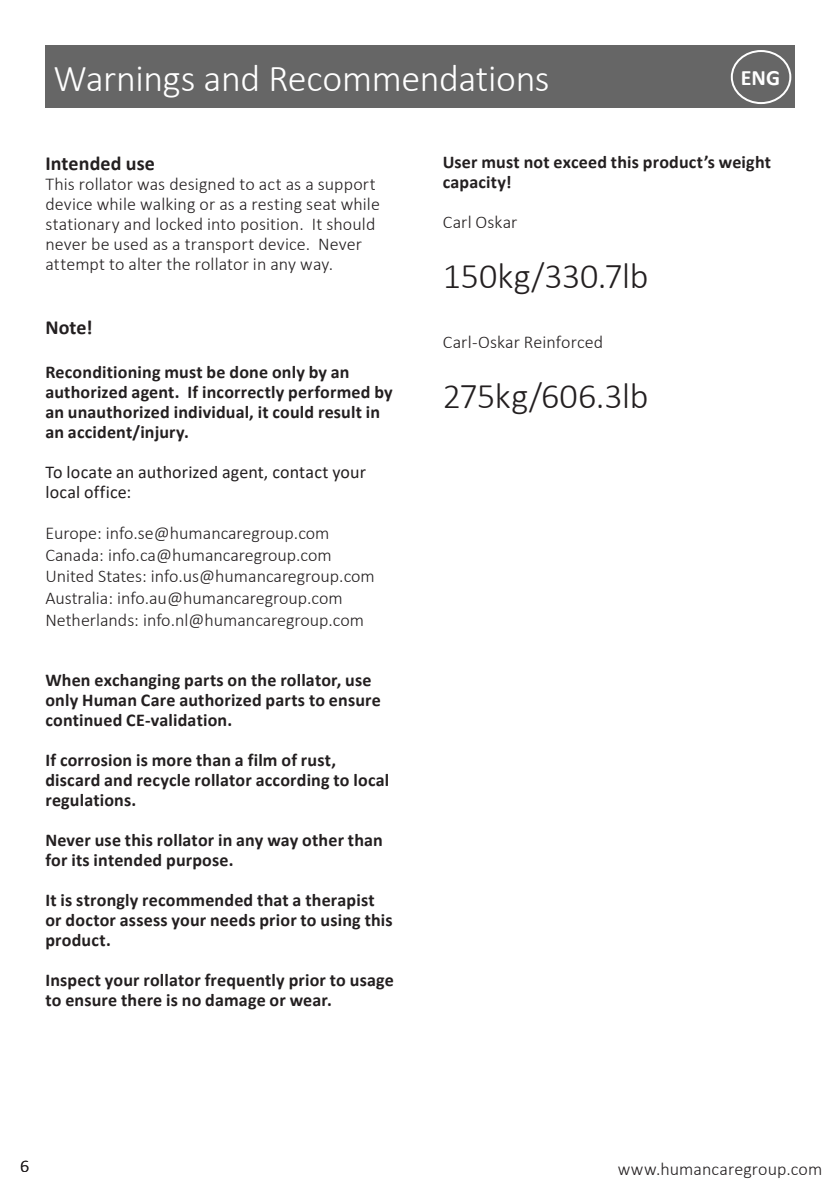
<style>
.page{position:relative;width:840px;height:1191px;background:#fff}
.page>*{position:absolute;margin:0;border:0;box-sizing:border-box;transform-origin:0 0}
.heading_2_-_white{font:300 38px "Calibri";letter-spacing:-.01em;color:#fff}
.heading_4_black{font:300 36px "Calibri";letter-spacing:-.01em;color:#231f20}
.warning_text{font:700 22px "Calibri";color:#fff}
.heading_4_black-2{font:700 20px "Calibri";letter-spacing:.005em;color:#231f20}
.heading_4_black-3{font:700 18px/20px "Calibri";letter-spacing:.01em;color:#231f20}
.Body_text{font:300 18px/20px "Calibri";letter-spacing:.005em;color:#231f20}
.Brödtext{font:300 18px "Calibri";color:#231f20}
.heading_4_black-4{font:18px/20px "Calibri";letter-spacing:.01em;color:#231f20}
.heading_4_black-5{font:300 18px "Calibri";letter-spacing:.005em;color:#231f20}
</style>
<div class="page">
<div style="left:45px;top:45px;width:749px;height:63px;background:#666"></div>
<div style="left:730px;top:50px;width:60px;height:54px;border:2px solid #fff;border-radius:50%"></div>
<p class="heading_2_-_white" style="left:54px;top:55px;width:497px">Warnings and Recommendations</p>
<p class="warning_text" style="left:740px;top:62px;width:41px">ENG</p>
<p class="heading_4_black-2" style="left:45px;top:149px;width:111px">Intended use</p>
<p class="Body_text" style="left:45px;top:174px;width:336px">This rollator was designed to act as a support device while walking or as a resting seat while stationary and locked into position. It should never be used as a transport device. Never attempt to alter the rollator in any way.</p>
<p class="heading_4_black-2" style="left:45px;top:313px;width:49px">Note!</p>
<p class="heading_4_black-3" style="left:45px;top:361px;width:348px">Reconditioning must be done only by an authorized agent. If incorrectly performed by an unauthorized individual, it could result in an accident/injury.</p>
<p class="heading_4_black-4" style="left:45px;top:461px;width:322px">To locate an authorized agent, contact your local office:</p>
<p class="Brödtext" style="left:45px;top:522px;width:285px">Europe: info.se@humancaregroup.com</p>
<p class="Brödtext" style="left:45px;top:543px;width:287px">Canada: info.ca@humancaregroup.com</p>
<p class="Brödtext" style="left:45px;top:565px;width:331px">United States: info.us@humancaregroup.com</p>
<p class="Brödtext" style="left:45px;top:587px;width:298px">Australia: info.au@humancaregroup.com</p>
<p class="Brödtext" style="left:45px;top:608px;width:320px">Netherlands: info.nl@humancaregroup.com</p>
<p class="heading_4_black-3" style="left:45px;top:669px;width:337px">When exchanging parts on the rollator, use only Human Care authorized parts to ensure continued CE-validation.</p>
<p class="heading_4_black-3" style="left:45px;top:749px;width:345px">If corrosion is more than a film of rust, discard and recycle rollator according to local regulations.</p>
<p class="heading_4_black-3" style="left:45px;top:829px;width:339px">Never use this rollator in any way other than for its intended purpose.</p>
<p class="heading_4_black-3" style="left:45px;top:889px;width:349px">It is strongly recommended that a therapist or doctor assess your needs prior to using this product.</p>
<p class="heading_4_black-3" style="left:45px;top:969px;width:350px">Inspect your rollator frequently prior to usage to ensure there is no damage or wear.</p>
<p class="heading_4_black-3" style="left:442px;top:151px;width:329px">User must not exceed this product’s weight capacity!</p>
<p class="heading_4_black-5" style="left:442px;top:210px;width:76px">Carl Oskar</p>
<p class="heading_4_black" style="left:442px;top:253px;width:207px">150kg/330.7lb</p>
<p class="heading_4_black-5" style="left:442px;top:330px;width:162px">Carl-Oskar Reinforced</p>
<p class="heading_4_black" style="left:442px;top:373px;width:207px">275kg/606.3lb</p>
<p class="Body_text" style="left:20px;top:1156px;width:11px">6</p>
<p class="Body_text" style="left:617px;top:1159px;width:206px">www.humancaregroup.com</p>
</div>
